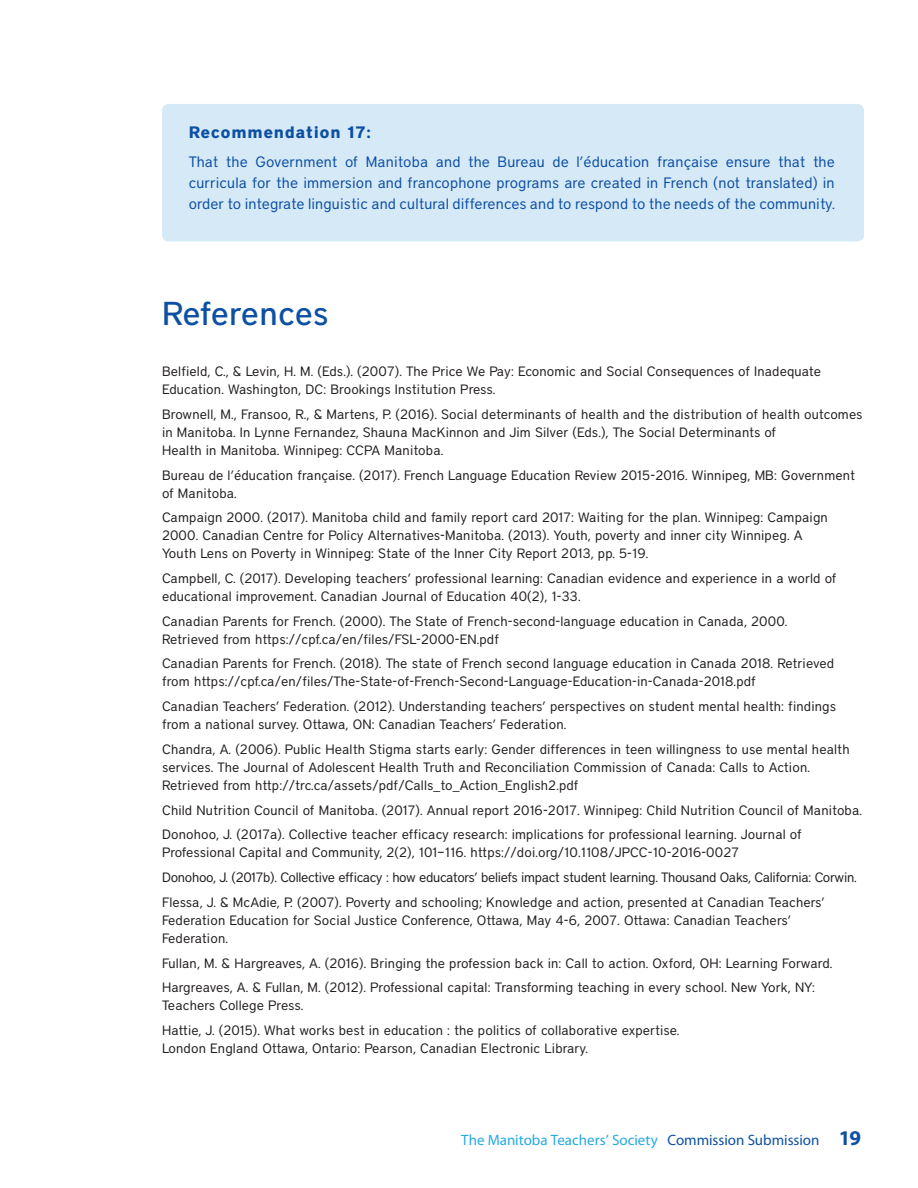
<style>
.page{position:relative;width:918px;height:1188px;background:#fff}
.page>*{position:absolute;margin:0;border:0;box-sizing:border-box;transform-origin:0 0}
.t1{font:500 33px "District";letter-spacing:-.015em;color:#0d50a3}
.t2{font:700 16.5px "District";letter-spacing:.04em;color:#0d50a3}
.t3{font:15px/21px "District";letter-spacing:.01em;color:#0d50a3;text-align:justify}
.t4{font:15px "Myriad Pro";color:#24aae1}
.t5{font:13.5px/18px "District";letter-spacing:.01em;color:#231f20}
.t6{font:13.5px/24.8px "District";letter-spacing:-.015em;color:#231f20}
.s1{color:#0d50a3}
.s2{font-weight:700;font-size:21px;color:#0d50a3}
</style>
<div class="page">
<div style="left:162px;top:104px;width:702px;height:137px;background:#d6e9f7;border-radius:7px"></div>
<p class="t2" style="left:189px;top:122px;width:184px">Recommendation 17:</p>
<p class="t3" style="left:189px;top:151px;width:648px">That the Government of Manitoba and the Bureau de l’éducation française ensure that the curricula for the immersion and francophone programs are created in French (not translated) in order to integrate linguistic and cultural differences and to respond to the needs of the community.</p>
<h1 class="t1" style="left:162px;top:294px;width:168px">References</h1>
<p class="t5" style="left:162px;top:362px;width:661px">Belfield, C., &amp; Levin, H. M. (Eds.). (2007). The Price We Pay: Economic and Social Consequences of Inadequate<br>Education. Washington, DC: Brookings Institution Press.</p>
<p class="t5" style="left:162px;top:405px;width:702px">Brownell, M., Fransoo, R., &amp; Martens, P. (2016). Social determinants of health and the distribution of health outcomes in Manitoba. In Lynne Fernandez, Shauna MacKinnon and Jim Silver (Eds.), The Social Determinants of<br>Health in Manitoba. Winnipeg: CCPA Manitoba.</p>
<p class="t5" style="left:162px;top:466px;width:694px">Bureau de l’éducation française. (2017). French Language Education Review 2015-2016. Winnipeg, MB: Government of Manitoba.</p>
<p class="t5" style="left:162px;top:508px;width:667px">Campaign 2000. (2017). Manitoba child and family report card 2017: Waiting for the plan. Winnipeg: Campaign<br>2000. Canadian Centre for Policy Alternatives-Manitoba. (2013). Youth, poverty and inner city Winnipeg. A<br>Youth Lens on Poverty in Winnipeg: State of the Inner City Report 2013, pp. 5-19.</p>
<p class="t5" style="left:162px;top:569px;width:676px">Campbell, C. (2017). Developing teachers’ professional learning: Canadian evidence and experience in a world of educational improvement. Canadian Journal of Education 40(2), 1-33.</p>
<p class="t5" style="left:162px;top:612px;width:627px">Canadian Parents for French. (2000). The State of French-second-language education in Canada, 2000.<br>Retrieved from https://cpf.ca/en/files/FSL-2000-EN.pdf</p>
<p class="t5" style="left:162px;top:655px;width:674px">Canadian Parents for French. (2018). The state of French second language education in Canada 2018. Retrieved from https://cpf.ca/en/files/The-State-of-French-Second-Language-Education-in-Canada-2018.pdf</p>
<p class="t5" style="left:162px;top:697px;width:676px">Canadian Teachers’ Federation. (2012). Understanding teachers’ perspectives on student mental health: findings from a national survey. Ottawa, ON: Canadian Teachers’ Federation.</p>
<p class="t5" style="left:162px;top:740px;width:689px">Chandra, A. (2006). Public Health Stigma starts early: Gender differences in teen willingness to use mental health services. The Journal of Adolescent Health Truth and Reconciliation Commission of Canada: Calls to Action.<br>Retrieved from http://trc.ca/assets/pdf/Calls_to_Action_English2.pdf</p>
<p class="t5" style="left:162px;top:797px;width:702px;line-height:24.8px">Child Nutrition Council of Manitoba. (2017). Annual report 2016-2017. Winnipeg: Child Nutrition Council of Manitoba.<br>Donohoo, J. (2017a). Collective teacher efficacy research: implications for professional learning. Journal of</p>
<p class="t6" style="left:162px;top:840px;width:696px">Professional Capital and Community, 2(2), 101–116. https://doi.org/10.1108/JPCC-10-2016-0027<br>Donohoo, J. (2017b). Collective efficacy : how educators’ beliefs impact student learning. Thousand Oaks, California: Corwin.<br>Flessa, J. &amp; McAdie, P. (2007). Poverty and schooling; Knowledge and action, presented at Canadian Teachers’</p>
<p class="t5" style="left:162px;top:911px;width:631px">Federation Education for Social Justice Conference, Ottawa, May 4-6, 2007. Ottawa: Canadian Teachers’<br>Federation.</p>
<p class="t5" style="left:162px;top:950px;width:672px;line-height:24.8px">Fullan, M. &amp; Hargreaves, A. (2016). Bringing the profession back in: Call to action. Oxford, OH: Learning Forward.<br>Hargreaves, A. &amp; Fullan, M. (2012). Professional capital: Transforming teaching in every school. New York, NY:</p>
<p class="t5" style="left:162px;top:993px;width:519px;line-height:24.8px">Teachers College Press.<br>Hattie, J. (2015). What works best in education : the politics of collaborative expertise.</p>
<p class="t5" style="left:162px;top:1039px;width:428px">London England Ottawa, Ontario: Pearson, Canadian Electronic Library.</p>
<p class="t4" style="left:461px;top:1131px;width:402px">The Manitoba Teachers’ Society <span class="s1">Commission Submission</span> <span class="s2">19</span></p>
</div>
